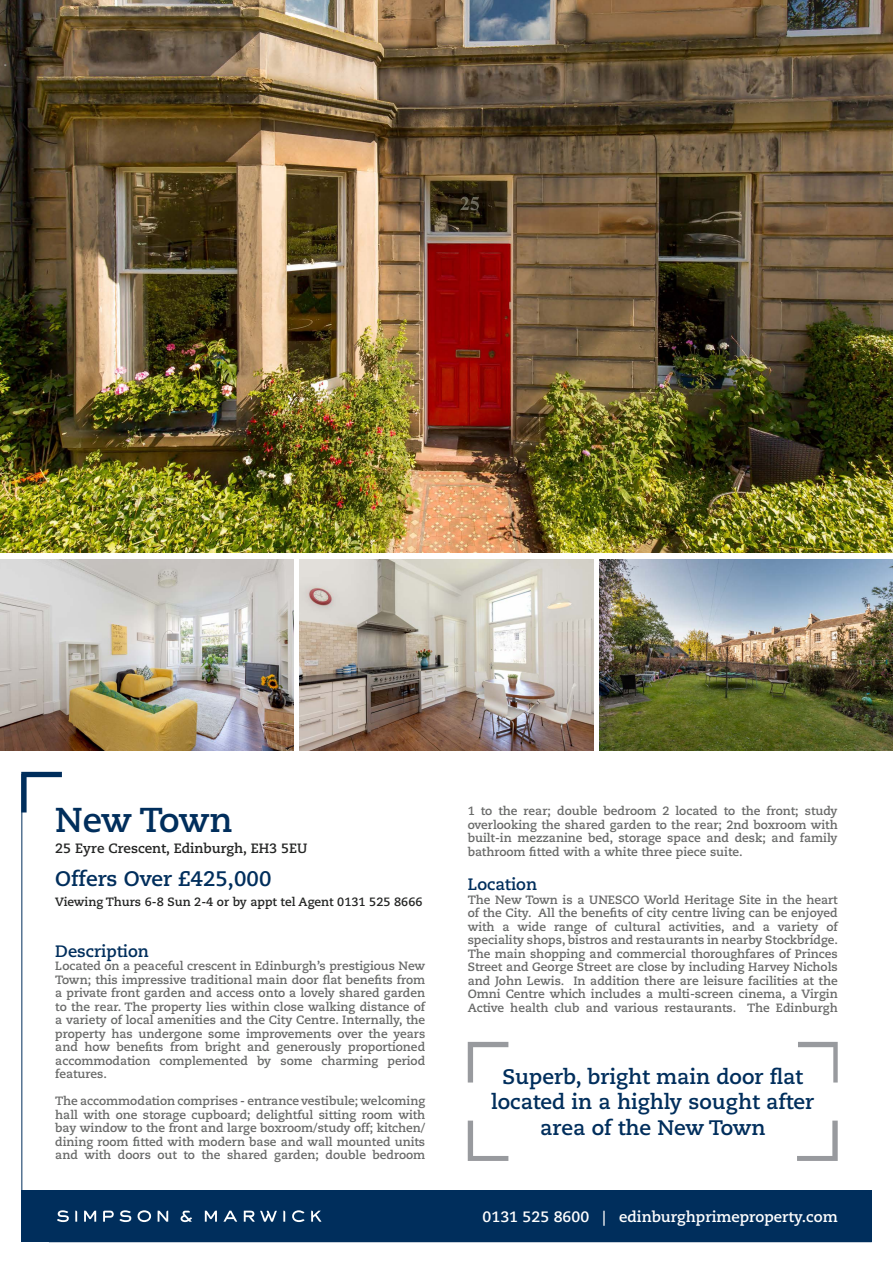
<style>
.page{position:relative;width:893px;height:1263px;background:#fff}
.page>*{position:absolute;margin:0;border:0;box-sizing:border-box;transform-origin:0 0}
.Address_1{font:700 34.5px "Caecilia LT Std";letter-spacing:-.025em;color:#002e5c}
.Strapline{font:700 21px/25.5px "Caecilia LT Std";color:#002e5c;text-align:center}
.Price{font:700 21px "Caecilia LT Std";color:#002e5c}
.t1{font:700 16.5px "Caecilia LT Std";color:#002e5c}
.Banner_Contact{font:700 15px "Caecilia LT Std";color:#fff}
.Address_2{font:700 13.5px "Caecilia LT Std";color:#242524}
.Body{font:700 12px/13.5px "Caecilia LT Std";color:#696a69;text-align:justify}
.Viewing{font:700 12px "Caecilia LT Std";color:#242524}
</style>
<div class="page">
<img style="left:0;top:0;width:893px;height:553px">
<img style="left:0;top:559px;width:293px;height:191px">
<img style="left:300px;top:559px;width:293px;height:191px">
<img style="left:600px;top:559px;width:293px;height:191px">
<hr style="left:21px;top:774px;width:1px;height:468px;background:#002e5c">
<div style="left:21px;top:1191px;width:851px;height:51px;background:#002e5c"></div>
<svg style="left:468px;top:1042px;width:40px;height:40px"></svg>
<svg style="left:798px;top:1042px;width:40px;height:40px"></svg>
<svg style="left:468px;top:1120px;width:40px;height:41px"></svg>
<svg style="left:797px;top:1120px;width:41px;height:41px"></svg>
<svg style="left:21px;top:772px;width:41px;height:40px"></svg>
<svg style="left:181px;top:1211px;width:11px;height:11px"></svg>
<svg style="left:138px;top:1210px;width:13px;height:12px"></svg>
<svg style="left:75px;top:1211px;width:2px;height:11px"></svg>
<svg style="left:158px;top:1211px;width:10px;height:11px"></svg>
<svg style="left:57px;top:1210px;width:12px;height:12px"></svg>
<svg style="left:84px;top:1211px;width:12px;height:11px"></svg>
<svg style="left:103px;top:1210px;width:28px;height:12px"></svg>
<svg style="left:205px;top:1211px;width:12px;height:11px"></svg>
<svg style="left:244px;top:1210px;width:33px;height:12px"></svg>
<svg style="left:223px;top:1211px;width:14px;height:11px"></svg>
<svg style="left:283px;top:1211px;width:2px;height:11px"></svg>
<svg style="left:292px;top:1210px;width:13px;height:12px"></svg>
<svg style="left:311px;top:1211px;width:10px;height:11px"></svg>
<p class="Address_1" style="left:55px;top:800px;width:179px">New Town</p>
<p class="Address_2" style="left:55px;top:841px;width:254px">25 Eyre Crescent, Edinburgh, EH3 5EU</p>
<p class="Price" style="left:55px;top:866px;width:218px">Offers Over £425,000</p>
<p class="Viewing" style="left:55px;top:895px;width:369px">Viewing Thurs 6-8 Sun 2-4 or by appt tel Agent 0131 525 8666</p>
<p class="t1" style="left:55px;top:941px;width:95px">Description</p>
<p class="Body" style="left:55px;top:959px;width:371px">Located on a peaceful crescent in Edinburgh’s prestigious New Town; this impressive traditional main door flat benefits from a private front garden and access onto a lovely shared garden to the rear. The property lies within close walking distance of a variety of local amenities and the City Centre. Internally, the property has undergone some improvements over the years and how benefits from bright and generously proportioned accommodation complemented by some charming period features.</p>
<p class="Body" style="left:55px;top:1094px;width:371px">The accommodation comprises - entrance vestibule; welcoming hall with one storage cupboard; delightful sitting room with bay window to the front and large boxroom/study off; kitchen/ dining room fitted with modern base and wall mounted units and with doors out to the shared garden; double bedroom</p>
<p class="Body" style="left:468px;top:804px;width:371px">1 to the rear; double bedroom 2 located to the front; study overlooking the shared garden to the rear; 2nd boxroom with built-in mezzanine bed, storage space and desk; and family bathroom fitted with a white three piece suite.</p>
<p class="t1" style="left:468px;top:874px;width:71px">Location</p>
<p class="Body" style="left:468px;top:893px;width:372px">The New Town is a UNESCO World Heritage Site in the heart of the City. All the benefits of city centre living can be enjoyed with a wide range of cultural activities, and a variety of speciality shops, bistros and restaurants in nearby Stockbridge.<br>The main shopping and commercial thoroughfares of Princes Street and George Street are close by including Harvey Nichols and John Lewis. In addition there are leisure facilities at the Omni Centre which includes a multi-screen cinema, a Virgin Active health club and various restaurants. The Edinburgh</p>
<p class="Strapline" style="left:491px;top:1064px;width:325px">Superb, bright main door flat located in a highly sought after area of the New Town</p>
<p class="Banner_Contact" style="left:483px;top:1208px;width:357px">0131 525 8600 | edinburghprimeproperty.com</p>
</div>
